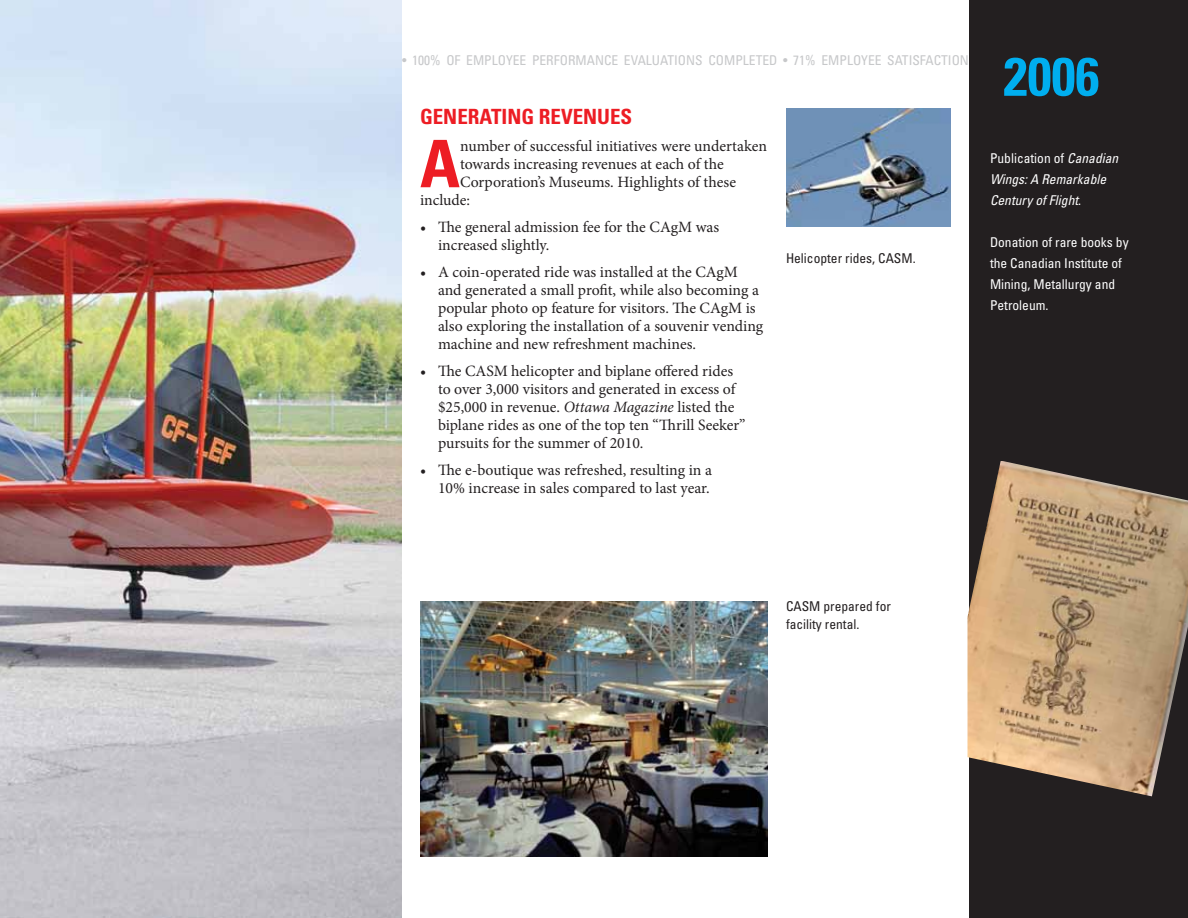
<style>
.page{position:relative;width:1188px;height:918px;background:#fff}
.page>*{position:absolute;margin:0;border:0;box-sizing:border-box;transform-origin:0 0}
.t1{font:700 condensed 65.55px "Univers";color:#ed1d24}
.t2{font:700 condensed 54px "Univers";color:#00aeef}
.t3{font:700 condensed 21px "Univers";color:#ed1d24}
.t4{font:15.75px/18px "Minion Pro";color:#231f20}
.t5{font:condensed 13.5px/21px "Univers";color:#fff}
.t6{font:condensed 13.5px "Univers";letter-spacing:.03em;color:#c7c8ca}
.t7{font:italic condensed 13.5px/21px "Univers";color:#fff}
.t8{font:condensed 13.5px/18px "Univers";color:#231f20}
.s1{font-style:italic}
.s2{font-style:normal}
</style>
<div class="page">
<div style="left:969px;top:0;width:219px;height:918px;background:#231f20"></div>
<img style="left:0;top:0;width:402px;height:918px">
<img style="left:420px;top:602px;width:348px;height:254px">
<img style="left:786px;top:108px;width:165px;height:119px">
<img style="left:968px;top:461px;width:220px;height:335px">
<p class="t6" style="left:402px;top:52px;width:73px">• 100% of empl</p>
<p class="t6" style="left:498px;top:52px;width:42px">oyee perf</p>
<p class="t6" style="left:560px;top:52px;width:173px">ormance evaluati ons complete</p>
<p class="t6" style="left:769px;top:52px;width:61px">d • 71% empl</p>
<p class="t6" style="left:853px;top:52px;width:56px">oyee satisf</p>
<p class="t6" style="left:925px;top:52px;width:45px">action</p>
<h3 class="t3" style="left:420px;top:104px;width:214px">GENERATING REVENUES</h3>
<h1 class="t1" style="left:420px;top:124px;width:41px">A</h1>
<p class="t4" style="left:460px;top:137px;width:308px">number of successful initiatives were undertaken</p>
<p class="t4" style="left:460px;top:155px;width:265px">towards increasing revenues at each of the</p>
<p class="t4" style="left:460px;top:173px;width:277px">Corporation’s Museums. Highlights of these</p>
<p class="t4" style="left:420px;top:191px;width:52px">include:</p>
<p class="t4" style="left:438px;top:218px;width:283px;text-indent:-18px">• The general admission fee for the CAgM was increased slightly.</p>
<p class="t4" style="left:438px;top:263px;width:327px;text-indent:-18px">• A coin-operated ride was installed at the CAgM and generated a small profit, while also becoming a popular photo op feature for visitors. The CAgM is also exploring the installation of a souvenir vending machine and new refreshment machines.</p>
<p class="t4" style="left:438px;top:362px;width:309px;text-indent:-18px">• The CASM helicopter and biplane offered rides to over 3,000 visitors and generated in excess of $25,000 in revenue. <span class="s1">Ottawa Magazine</span> listed the biplane rides as one of the top ten “Thrill Seeker” pursuits for the summer of 2010.</p>
<p class="t4" style="left:420px;top:461px;width:294px;text-align:right">• The e-boutique was refreshed, resulting in a<br>10% increase in sales compared to last year.</p>
<p class="t8" style="left:786px;top:249px;width:131px">Helicopter rides, CASM.</p>
<h2 class="t2" style="left:1004px;top:43px;width:97px">2006</h2>
<p class="t7" style="left:990px;top:147px;width:130px"><span class="s2">Publication of</span> Canadian<br>Wings: A Remarkable<br>Century of Flight<span class="s2">.</span></p>
<p class="t5" style="left:990px;top:231px;width:140px">Donation of rare books by the Canadian Institute of<br>Mining, Metallurgy and<br>Petroleum.</p>
<p class="t8" style="left:786px;top:597px;width:106px">CASM prepared for facility rental.</p>
</div>
